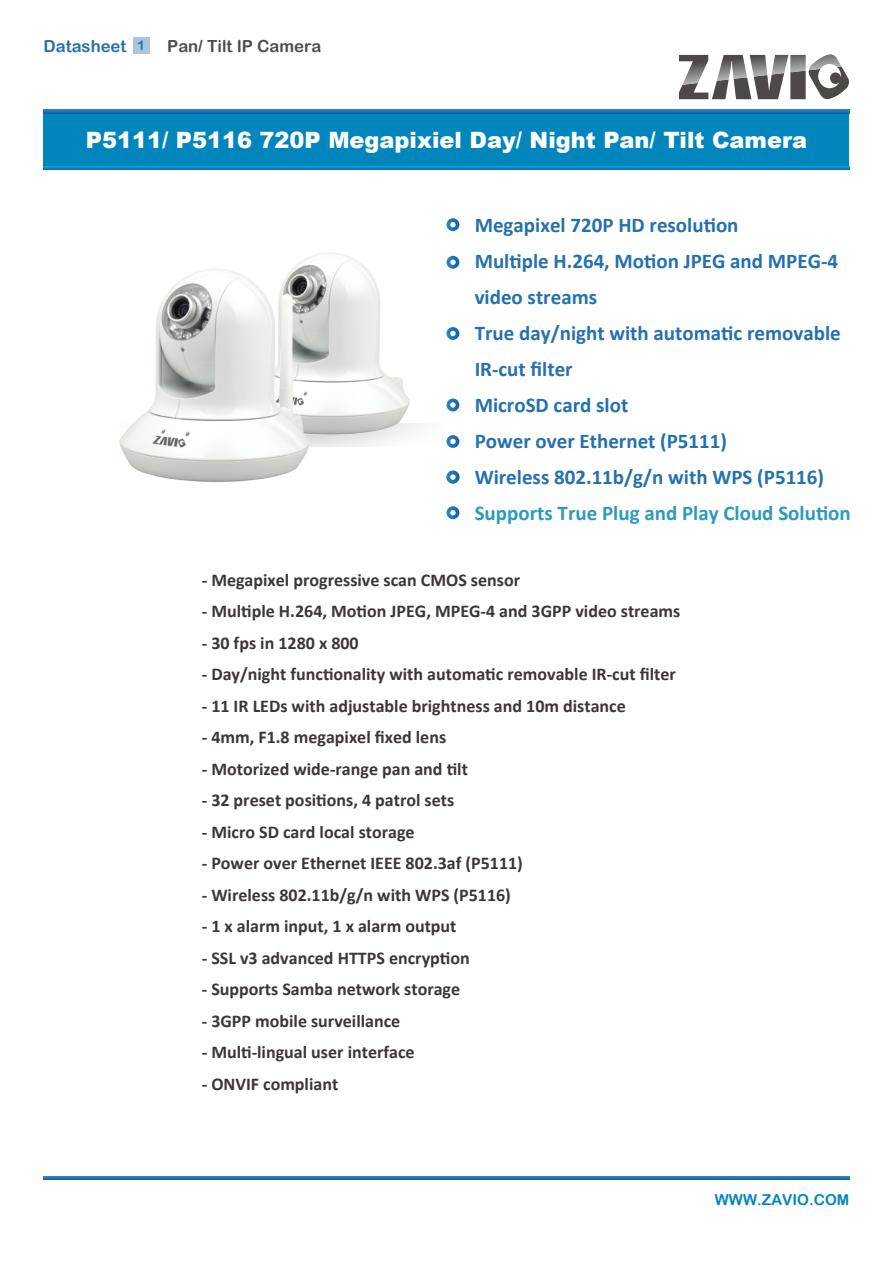
<style>
.page{position:relative;width:893px;height:1263px;background:#fff}
.page>*{position:absolute;margin:0;border:0;box-sizing:border-box;transform-origin:0 0}
.t1{font:900 22.5px "Arial";color:#fff}
.t2{font:700 21px/36px "Calibri";color:#2571ad}
.t3{font:700 21px "Calibri";color:#2c9abc}
.t4{font:700 18px "Calibri";color:#3c3736}
.t5{font:16.65px "Arial Rounded MT Bold";color:#4d4d4d}
.t6{font:16.65px "Arial Rounded MT Bold";color:#2571ad}
.t7{font:15px "Arial Rounded MT Bold";color:#0086bd}
.s1{font-size:13.5px}
</style>
<div class="page">
<div style="left:44px;top:112px;width:805px;height:58px;background:#0086bd"></div>
<hr style="left:44px;top:110px;width:805px;height:3px;background:#2072b2">
<svg style="left:44px;top:166px;width:805px;height:4px"></svg>
<svg style="left:679px;top:54px;width:170px;height:46px"></svg>
<hr style="left:44px;top:1176px;width:805px;height:3px;background:#257ab8">
<svg style="left:446px;top:218px;width:13px;height:13px"></svg>
<svg style="left:446px;top:256px;width:13px;height:13px"></svg>
<svg style="left:446px;top:327px;width:13px;height:13px"></svg>
<svg style="left:446px;top:398px;width:13px;height:13px"></svg>
<svg style="left:446px;top:435px;width:13px;height:13px"></svg>
<svg style="left:446px;top:471px;width:13px;height:12px"></svg>
<svg style="left:446px;top:506px;width:13px;height:13px"></svg>
<div style="left:133px;top:37px;width:16px;height:17px;background:#a8c6de"></div>
<img style="left:316px;top:252px;width:99px;height:195px">
<img style="left:119px;top:254px;width:197px;height:228px">
<p class="t6" style="left:44px;top:36px;width:103px">Datasheet <span class="s1">1</span></p>
<p class="t5" style="left:167px;top:37px;width:156px">Pan/ Tilt IP Camera</p>
<p class="t1" style="left:86px;top:124px;width:723px">P5111/ P5116 720P Megapixiel Day/ Night Pan/ Tilt Camera</p>
<p class="t2" style="left:475px;top:206px;width:368px">Megapixel 720P HD resolution<br>Multiple H.264, Motion JPEG and MPEG-4 video streams<br>True day/night with automatic removable<br>IR-cut filter<br>MicroSD card slot<br>Power over Ethernet (P5111)<br>Wireless 802.11b/g/n with WPS (P5116)</p>
<p class="t3" style="left:475px;top:500px;width:378px">Supports True Plug and Play Cloud Solution</p>
<p class="t4" style="left:202px;top:568px;width:320px">- Megapixel progressive scan CMOS sensor</p>
<p class="t4" style="left:202px;top:600px;width:480px">- Multiple H.264, Motion JPEG, MPEG-4 and 3GPP video streams</p>
<p class="t4" style="left:202px;top:631px;width:158px">- 30 fps in 1280 x 800</p>
<p class="t4" style="left:202px;top:663px;width:476px">- Day/night functionality with automatic removable IR-cut filter</p>
<p class="t4" style="left:202px;top:694px;width:426px">- 11 IR LEDs with adjustable brightness and 10m distance</p>
<p class="t4" style="left:202px;top:726px;width:246px">- 4mm, F1.8 megapixel fixed lens</p>
<p class="t4" style="left:202px;top:757px;width:268px">- Motorized wide-range pan and tilt</p>
<p class="t4" style="left:202px;top:789px;width:254px">- 32 preset positions, 4 patrol sets</p>
<p class="t4" style="left:202px;top:820px;width:214px">- Micro SD card local storage</p>
<p class="t4" style="left:202px;top:852px;width:323px">- Power over Ethernet IEEE 802.3af (P5111)</p>
<p class="t4" style="left:202px;top:883px;width:311px">- Wireless 802.11b/g/n with WPS (P5116)</p>
<p class="t4" style="left:202px;top:915px;width:256px">- 1 x alarm input, 1 x alarm output</p>
<p class="t4" style="left:202px;top:946px;width:269px">- SSL v3 advanced HTTPS encryption</p>
<p class="t4" style="left:202px;top:978px;width:260px">- Supports Samba network storage</p>
<p class="t4" style="left:202px;top:1009px;width:200px">- 3GPP mobile surveillance</p>
<p class="t4" style="left:202px;top:1041px;width:214px">- Multi-lingual user interface</p>
<p class="t4" style="left:202px;top:1072px;width:138px">- ONVIF compliant</p>
<p class="t7" style="left:715px;top:1191px;width:136px">WWW.ZAVIO.COM</p>
</div>
